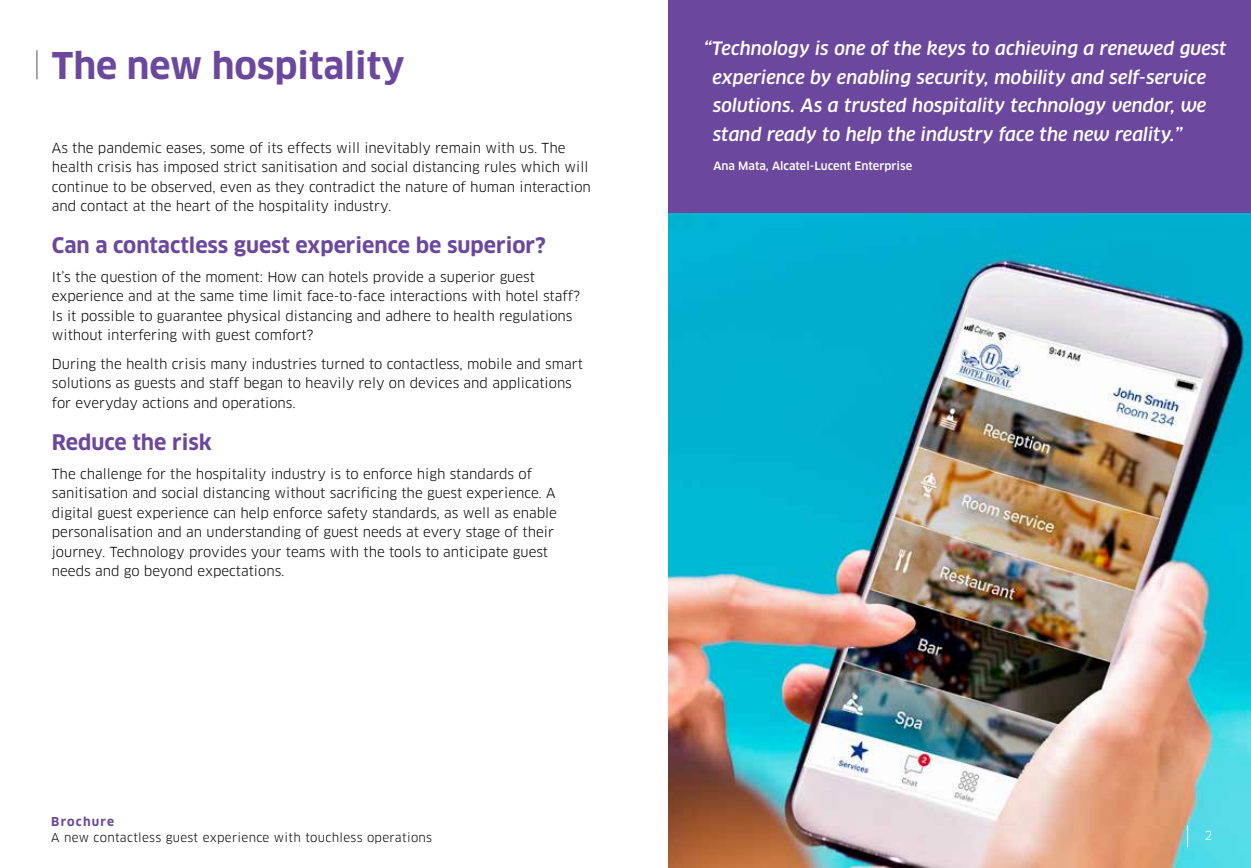
<style>
.page{position:relative;width:1251px;height:868px;background:#fff}
.page>*{position:absolute;margin:0;border:0;box-sizing:border-box;transform-origin:0 0}
.t1{font:700 36px "Clan OT";color:#6b489d}
.t2{font:700 21px "Clan OT";color:#6b489d}
.t3{font:italic 500 18px/28.5px "Clan OT";color:#fff}
.t4{font:13.5px/19.5px "Clan OT";color:#000}
.t5{font:12px "Clan OT";letter-spacing:.025em;color:#000}
.t6{font:700 12px "Clan OT";letter-spacing:.1em;color:#6b489d}
.t7{font:12px "Clan OT";color:#fff}
.t8{font:500 11.25px "Clan OT";color:#fff}
</style>
<div class="page">
<img style="left:668px;top:213px;width:582px;height:654px">
<svg style="left:1186px;top:825px;width:1px;height:22px"></svg>
<svg style="left:36px;top:50px;width:1px;height:29px"></svg>
<div style="left:668px;top:0;width:582px;height:213px;background:#6b489d"></div>
<h1 class="t1" style="left:52px;top:45px;width:354px">The new hospitality</h1>
<p class="t4" style="left:52px;top:138px;width:540px">As the pandemic eases, some of its effects will inevitably remain with us. The health crisis has imposed strict sanitisation and social distancing rules which will continue to be observed, even as they contradict the nature of human interaction and contact at the heart of the hospitality industry.</p>
<h2 class="t2" style="left:52px;top:233px;width:495px">Can a contactless guest experience be superior?</h2>
<p class="t4" style="left:52px;top:267px;width:529px">It’s the question of the moment: How can hotels provide a superior guest experience and at the same time limit face-to-face interactions with hotel staff?<br>Is it possible to guarantee physical distancing and adhere to health regulations without interfering with guest comfort?</p>
<p class="t4" style="left:52px;top:354px;width:532px">During the health crisis many industries turned to contactless, mobile and smart solutions as guests and staff began to heavily rely on devices and applications for everyday actions and operations.</p>
<h2 class="t2" style="left:52px;top:430px;width:161px">Reduce the risk</h2>
<p class="t4" style="left:52px;top:464px;width:506px">The challenge for the hospitality industry is to enforce high standards of sanitisation and social distancing without sacrificing the guest experience. A digital guest experience can help enforce safety standards, as well as enable personalisation and an understanding of guest needs at every stage of their journey. Technology provides your teams with the tools to anticipate guest needs and go beyond expectations.</p>
<p class="t6" style="left:51px;top:814px;width:64px">Brochure</p>
<p class="t5" style="left:51px;top:830px;width:382px">A new contactless guest experience with touchless operations</p>
<h3 class="t3" style="left:712px;top:34px;width:515px;text-indent:-9px">“Technology is one of the keys to achieving a renewed guest experience by enabling security, mobility and self-service solutions. As a trusted hospitality technology vendor, we stand ready to help the industry face the new reality.”</h3>
<p class="t8" style="left:713px;top:159px;width:200px">Ana Mata, Alcatel-Lucent Enterprise</p>
<p class="t7" style="left:1204px;top:828px;width:9px">2</p>
</div>
